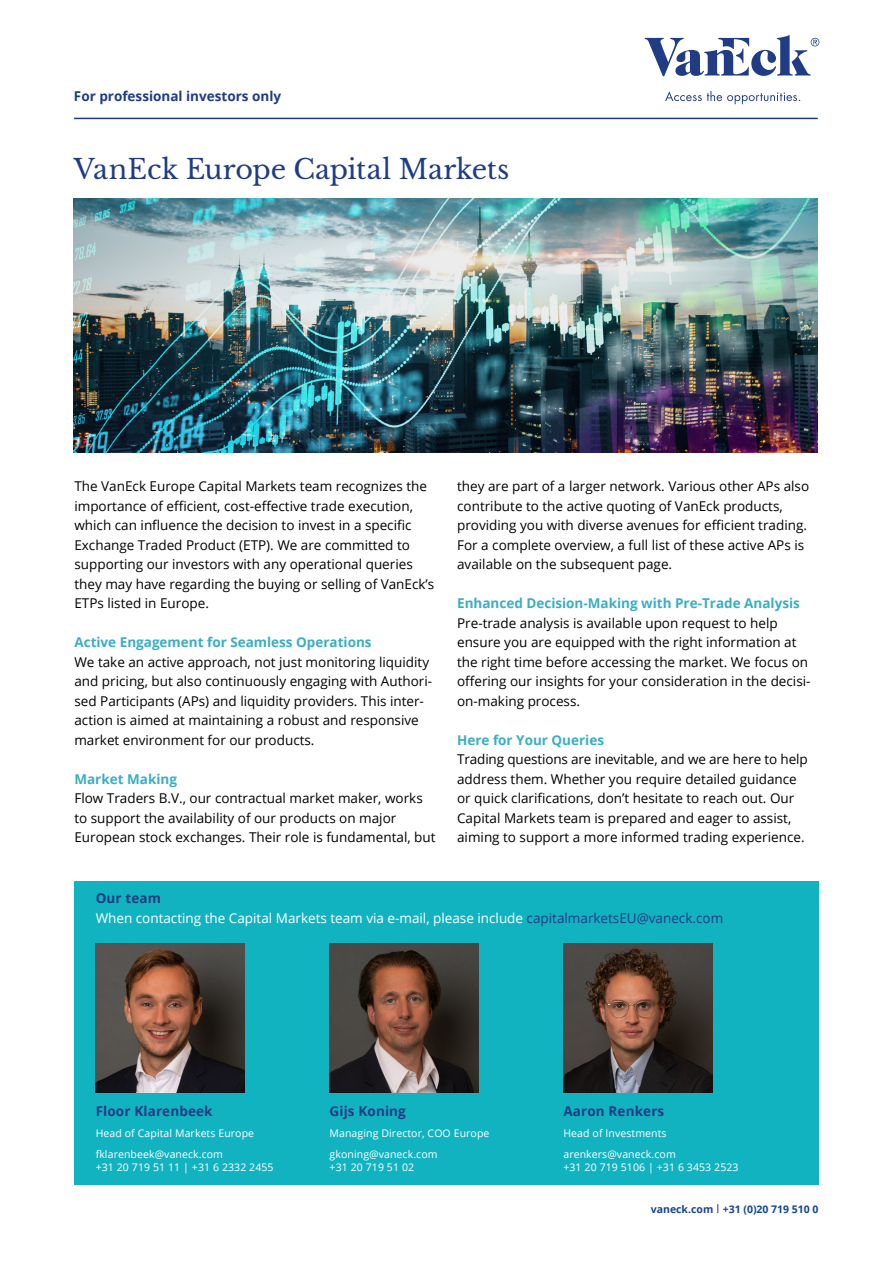
<style>
.page{position:relative;width:893px;height:1263px;background:#fff}
.page>*{position:absolute;margin:0;border:0;box-sizing:border-box;transform-origin:0 0}
._02_DWS_head_M_sans_light_caps_24_26{font:27px "Libre Baskerville";letter-spacing:-.005em;color:#1f3c84}
._02_DWS_copy_sans_light_9_13_linebreakes{font:13.5px/19.5px "Open Sans";color:#000}
._02_DWS_copy_sans_light_9_13_linebreakes-2{font:700 13.5px "Open Sans";color:#3aaec4}
._02_DWS_copy_sans_light_9_13_linebreakes-3{font:13.5px/19.5px "Open Sans";color:#fff}
._02_DWS_copy_sans_light_9_13_linebreakes-4{font:700 13.5px "Open Sans";letter-spacing:.01em;color:#1f3c84}
._02_DWS_copy_sans_light_9_13_linebreakes-5{font:10.5px/12.6px "Open Sans";letter-spacing:.01em;color:#fff}
.t1{font:700 10.5px "Open Sans";color:#17468f}
.s1{font-weight:700;color:#1f3c84}
.s2{color:#1f3c84}
.s3{font-size:9px}
</style>
<div class="page">
<svg style="left:645px;top:35px;width:174px;height:41px"></svg>
<svg style="left:665px;top:91px;width:135px;height:13px"></svg>
<hr style="left:74px;top:118px;width:744px;height:1px;background:#1f3c84">
<img style="left:74px;top:199px;width:744px;height:253px">
<div style="left:74px;top:881px;width:745px;height:303px;background:#12b3c0"></div>
<img style="left:96px;top:943px;width:148px;height:149px">
<img style="left:330px;top:943px;width:148px;height:149px">
<img style="left:563px;top:943px;width:149px;height:149px">
<p class="_02_DWS_copy_sans_light_9_13_linebreakes-4" style="left:74px;top:87px;width:209px">For professional investors only</p>
<p class="_02_DWS_head_M_sans_light_caps_24_26" style="left:74px;top:153px;width:437px">VanEck Europe Capital Markets</p>
<p class="_02_DWS_copy_sans_light_9_13_linebreakes" style="left:74px;top:476px;width:354px">The VanEck Europe Capital Markets team recognizes the importance of efficient, cost-effective trade execution,</p>
<p class="_02_DWS_copy_sans_light_9_13_linebreakes" style="left:74px;top:515px;width:361px">which can influence the decision to invest in a specific Exchange Traded Product (ETP). We are committed to supporting our investors with any operational queries they may have regarding the buying or selling of VanEck’s ETPs listed in Europe.</p>
<p class="_02_DWS_copy_sans_light_9_13_linebreakes-2" style="left:74px;top:633px;width:299px">Active Engagement for Seamless Operations</p>
<p class="_02_DWS_copy_sans_light_9_13_linebreakes" style="left:74px;top:652px;width:359px">We take an active approach, not just monitoring liquidity and pricing, but also continuously engaging with Authori&shy;sed Participants (APs) and liquidity providers. This inter&shy;action is aimed at maintaining a robust and responsive market environment for our products.</p>
<p class="_02_DWS_copy_sans_light_9_13_linebreakes-2" style="left:74px;top:769px;width:104px">Market Making</p>
<p class="_02_DWS_copy_sans_light_9_13_linebreakes" style="left:74px;top:788px;width:363px">Flow Traders B.V., our contractual market maker, works to support the availability of our products on major<br>European stock exchanges. Their role is fundamental, but</p>
<p class="_02_DWS_copy_sans_light_9_13_linebreakes" style="left:457px;top:476px;width:354px">they are part of a larger network. Various other APs also contribute to the active quoting of VanEck products, providing you with diverse avenues for efficient trading.<br>For a complete overview, a full list of these active APs is available on the subsequent page.</p>
<p class="_02_DWS_copy_sans_light_9_13_linebreakes-2" style="left:457px;top:594px;width:344px">Enhanced Decision-Making with Pre-Trade Analysis</p>
<p class="_02_DWS_copy_sans_light_9_13_linebreakes" style="left:457px;top:613px;width:355px">Pre-trade analysis is available upon request to help ensure you are equipped with the right information at the right time before accessing the market. We focus on offering our insights for your consideration in the decisi&shy;on-making process.</p>
<p class="_02_DWS_copy_sans_light_9_13_linebreakes-2" style="left:457px;top:730px;width:148px">Here for Your Queries</p>
<p class="_02_DWS_copy_sans_light_9_13_linebreakes" style="left:457px;top:749px;width:352px">Trading questions are inevitable, and we are here to help address them. Whether you require detailed guidance or quick clarifications, don’t hesitate to reach out. Our Capital Markets team is prepared and eager to assist, aiming to support a more informed trading experience.</p>
<p class="_02_DWS_copy_sans_light_9_13_linebreakes-3" style="left:96px;top:888px;width:629px"><span class="s1">Our team<br></span>When contacting the Capital Markets team via e-mail, please include <span class="s2">capitalmarketsEU@vaneck.com</span></p>
<p class="_02_DWS_copy_sans_light_9_13_linebreakes-4" style="left:96px;top:1102px;width:118px">Floor Klarenbeek</p>
<p class="_02_DWS_copy_sans_light_9_13_linebreakes-5" style="left:96px;top:1127px;width:160px">Head of Capital Markets Europe</p>
<p class="_02_DWS_copy_sans_light_9_13_linebreakes-5" style="left:96px;top:1148px;width:129px">fklarenbeek@vaneck.com</p>
<p class="_02_DWS_copy_sans_light_9_13_linebreakes-5" style="left:96px;top:1160px;width:179px">+31 20 719 51 11 | +31 6 2332 2455</p>
<p class="_02_DWS_copy_sans_light_9_13_linebreakes-4" style="left:330px;top:1102px;width:78px">Gijs Koning</p>
<p class="_02_DWS_copy_sans_light_9_13_linebreakes-5" style="left:330px;top:1127px;width:161px">Managing Director, COO Europe</p>
<p class="_02_DWS_copy_sans_light_9_13_linebreakes-5" style="left:330px;top:1148px;width:109px">gkoning@vaneck.com +31 20 719 51 02</p>
<p class="_02_DWS_copy_sans_light_9_13_linebreakes-4" style="left:563px;top:1102px;width:102px">Aaron Renkers</p>
<p class="_02_DWS_copy_sans_light_9_13_linebreakes-5" style="left:563px;top:1127px;width:105px">Head of Investments</p>
<p class="_02_DWS_copy_sans_light_9_13_linebreakes-5" style="left:563px;top:1148px;width:114px">arenkers@vaneck.com</p>
<p class="_02_DWS_copy_sans_light_9_13_linebreakes-5" style="left:563px;top:1160px;width:177px">+31 20 719 5106 | +31 6 3453 2523</p>
<p class="t1" style="left:651px;top:1201px;width:169px">vaneck.com <span class="s3">|</span> +31 (0)20 719 510 0</p>
</div>
